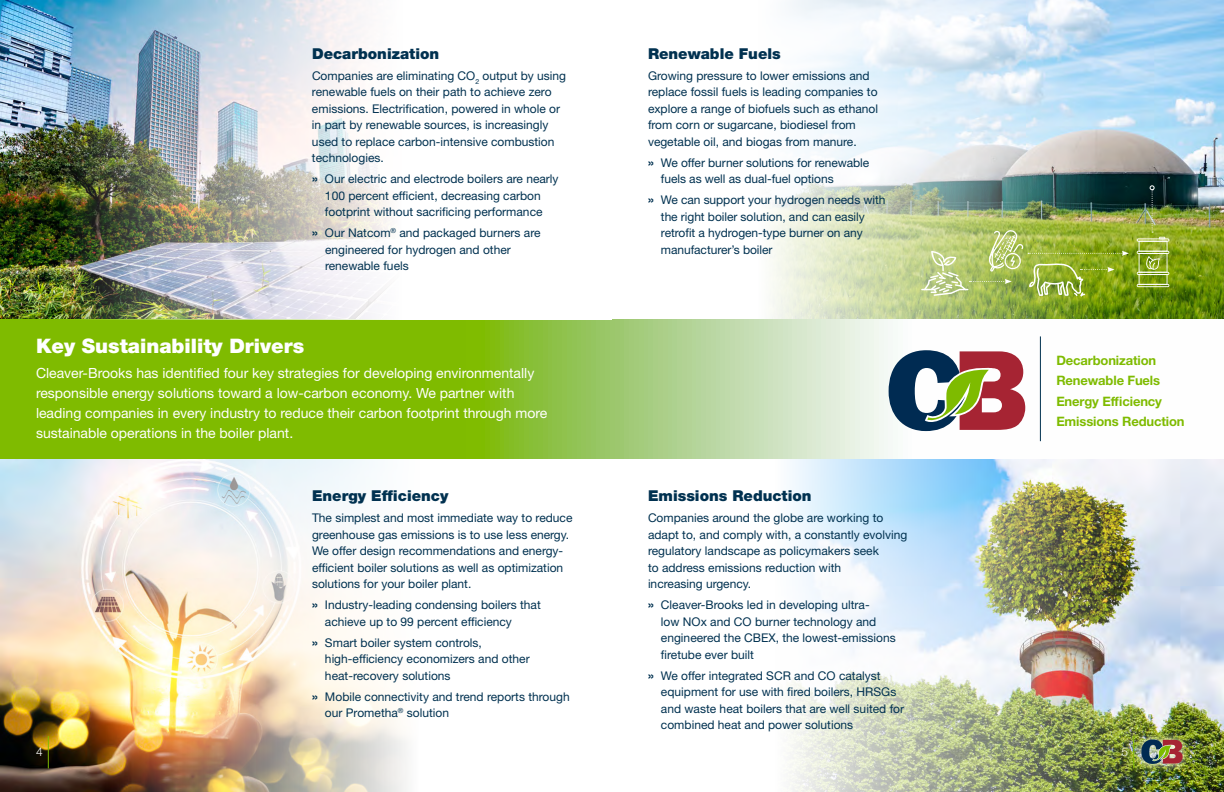
<style>
.page{position:relative;width:1224px;height:792px;background:#fff}
.page>*{position:absolute;margin:0;border:0;box-sizing:border-box;transform-origin:0 0}
.t1{font:900 20px "Helvetica Neue LT Pro";color:#fff}
.t2{font:900 15px "Helvetica Neue LT Pro";color:#003150}
.t3{font:14px/20px "Helvetica Neue LT Std";color:#fff}
.t4{font:700 13px/20.5px "Helvetica Neue LT Std";letter-spacing:-.01em;color:#7ebb00}
.t5{font:12px/16.5px "Helvetica Neue LT Std";color:#003150}
.t6{font:300 12px "Helvetica Neue LT Std";color:#fff}
.s1{font-weight:700;font-size:13px}
</style>
<div class="page">
<img style="left:1151px;top:459px;width:73px;height:333px">
<img style="left:1094px;top:0;width:130px;height:319px">
<svg style="left:612px;top:0;width:482px;height:320px"></svg>
<img style="left:790px;top:459px;width:361px;height:333px">
<img style="left:0;top:459px;width:103px;height:333px">
<img style="left:0;top:0;width:56px;height:320px">
<svg style="left:0;top:320px;width:1041px;height:139px;background:#9eca4e"></svg>
<svg style="left:1117px;top:742px;width:16px;height:20px"></svg>
<hr style="left:48px;top:736px;width:1px;height:32px;background:#7ebb00">
<img style="left:56px;top:0;width:333px;height:320px">
<img style="left:103px;top:459px;width:304px;height:333px">
<svg style="left:889px;top:350px;width:136px;height:81px"></svg>
<hr style="left:1040px;top:336px;width:1px;height:105px;background:#00304f">
<svg style="left:1133px;top:731px;width:58px;height:41px"></svg>
<svg style="left:1141px;top:739px;width:42px;height:25px"></svg>
<img style="left:921px;top:230px;width:208px;height:86px">
<img style="left:1137px;top:185px;width:32px;height:102px">
<p class="t2" style="left:312px;top:44px;width:129px">Decarbonization</p>
<p class="t5" style="left:312px;top:67px;width:256px">Companies are eliminating CO<sub>2</sub> output by using renewable fuels on their path to achieve zero emissions. Electrification, powered in whole or in part by renewable sources, is increasingly used to replace carbon-intensive combustion technologies.</p>
<p class="t5" style="left:312px;top:171px;width:248px;text-align:center"><span class="s1">»</span> Our electric and electrode boilers are nearly<br>100 percent efficient, decreasing carbon footprint without sacrificing performance</p>
<p class="t5" style="left:325px;top:225px;width:217px;text-indent:-13px"><span class="s1">»</span> Our Natcom<sup>®</sup> and packaged burners are engineered for hydrogen and other renewable fuels</p>
<h1 class="t1" style="left:36px;top:334px;width:270px">Key Sustainability Drivers</h1>
<p class="t3" style="left:36px;top:362px;width:513px">Cleaver-Brooks has identified four key strategies for developing environmentally responsible energy solutions toward a low-carbon economy. We partner with leading companies in every industry to reduce their carbon footprint through more sustainable operations in the boiler plant.</p>
<p class="t2" style="left:312px;top:487px;width:138px">Energy Efficiency</p>
<p class="t5" style="left:312px;top:510px;width:262px">The simplest and most immediate way to reduce greenhouse gas emissions is to use less energy.<br>We offer design recommendations and energy&shy;efficient boiler solutions as well as optimization solutions for your boiler plant.</p>
<p class="t5" style="left:325px;top:597px;width:217px;text-indent:-13px"><span class="s1">»</span> Industry-leading condensing boilers that achieve up to 99 percent efficiency</p>
<p class="t5" style="left:325px;top:634px;width:206px;text-indent:-13px"><span class="s1">»</span> Smart boiler system controls, high-efficiency economizers and other heat-recovery solutions</p>
<p class="t5" style="left:325px;top:688px;width:246px;text-indent:-13px"><span class="s1">»</span> Mobile connectivity and trend reports through our Prometha<sup>®</sup> solution</p>
<p class="t2" style="left:648px;top:44px;width:134px">Renewable Fuels</p>
<p class="t5" style="left:648px;top:67px;width:232px">Growing pressure to lower emissions and replace fossil fuels is leading companies to explore a range of biofuels such as ethanol from corn or sugarcane, biodiesel from vegetable oil, and biogas from manure.</p>
<p class="t5" style="left:661px;top:154px;width:210px;text-indent:-13px"><span class="s1">»</span> We offer burner solutions for renewable fuels as well as dual-fuel options</p>
<p class="t5" style="left:661px;top:192px;width:226px;text-indent:-13px"><span class="s1">»</span> We can support your hydrogen needs with the right boiler solution, and can easily retrofit a hydrogen-type burner on any manufacturer’s boiler</p>
<p class="t2" style="left:648px;top:487px;width:165px">Emissions Reduction</p>
<p class="t5" style="left:648px;top:510px;width:261px">Companies around the globe are working to adapt to, and comply with, a constantly evolving regulatory landscape as policymakers seek<br>to address emissions reduction with<br>increasing urgency.</p>
<p class="t5" style="left:661px;top:597px;width:236px;text-indent:-13px"><span class="s1">»</span> Cleaver-Brooks led in developing ultra-<br>low NOx and CO burner technology and engineered the CBEX, the lowest-emissions firetube ever built</p>
<p class="t5" style="left:661px;top:667px;width:245px;text-indent:-13px"><span class="s1">»</span> We offer integrated SCR and CO catalyst equipment for use with fired boilers, HRSGs and waste heat boilers that are well suited for combined heat and power solutions</p>
<p class="t4" style="left:1056px;top:350px;width:130px">Decarbonization<br>Renewable Fuels<br>Energy Efficiency<br>Emissions Reduction</p>
<p class="t6" style="left:36px;top:744px;width:8px">4</p>
<p class="t6" style="left:1122px;top:744px;width:8px">5</p>
</div>
